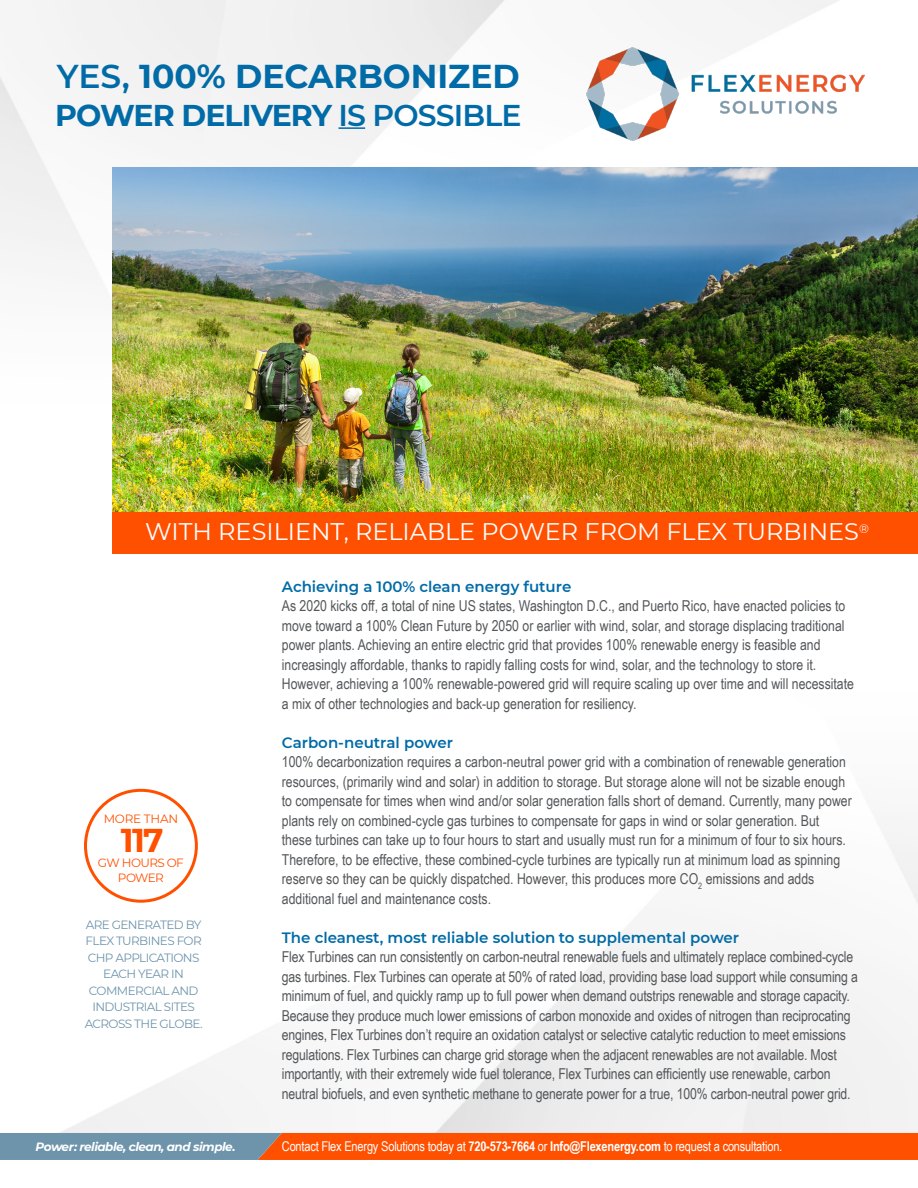
<style>
.page{position:relative;width:918px;height:1188px;background:#fff}
.page>*{position:absolute;margin:0;border:0;box-sizing:border-box;transform-origin:0 0}
.t1{font:700 33px "Montserrat";color:#006ba7}
.t2{font:700 33px "Montserrat";color:#ff5000}
.t3{font:700 30px "Montserrat";letter-spacing:-.03em;color:#006ba7}
.t4{font:24px "Montserrat";color:#fff}
.t5{font:15px/19.5px "Arial Narrow";color:#54575a}
.t6{font:600 15px "Montserrat";color:#006ba7}
.t7{font:13.5px "Arial Narrow";letter-spacing:-.015em;color:#fff}
.t8{font:12px/16.5px "Montserrat";letter-spacing:-.05em;color:#6e94ab;text-align:center}
.t9{font:italic 700 12px "Montserrat";letter-spacing:-.04em;color:#fff}
.t10{font:12px/15px "Montserrat";letter-spacing:-.05em;color:#ff5000;text-align:center}
.t11{font:12px "Montserrat";letter-spacing:-.02em;color:#ff5000}
.s1{font-weight:600}
.s2{font-weight:700}
</style>
<div class="page">
<img style="left:0;top:0;width:918px;height:1133px">
<svg style="left:0;top:1133px;width:918px;height:27px;background:#d46432"></svg>
<img style="left:113px;top:168px;width:805px;height:344px">
<div style="left:84px;top:789px;width:114px;height:114px;border:3px solid #ff5000;border-radius:50%"></div>
<hr style="left:339px;top:127px;width:26px;height:2px;background:#006ba7">
<img style="left:587px;top:48px;width:277px;height:92px">
<div style="left:113px;top:512px;width:805px;height:42px;background:#ff5000"></div>
<p class="t1" style="left:57px;top:53px;width:464px"><span class="s1">YES,</span> 100% DECARBONIZED</p>
<p class="t3" style="left:55px;top:94px;width:468px">POWER DELIVERY <span class="s1">IS POSSIBLE</span></p>
<p class="t4" style="left:145px;top:515px;width:725px">WITH RESILIENT, RELIABLE POWER FROM FLEX TURBINES<sup>®</sup></p>
<p class="t11" style="left:104px;top:811px;width:76px">MORE THAN</p>
<p class="t2" style="left:121px;top:817px;width:44px">117</p>
<p class="t10" style="left:98px;top:855px;width:87px">GW HOURS OF<br>POWER</p>
<p class="t8" style="left:85px;top:916px;width:119px">ARE GENERATED BY<br>FLEX TURBINES FOR<br>CHP APPLICATIONS<br>EACH YEAR IN<br>COMMERCIAL AND<br>INDUSTRIAL SITES<br>ACROSS THE GLOBE.</p>
<p class="t9" style="left:36px;top:1138px;width:201px">Power: reliable, clean, and simple.</p>
<p class="t6" style="left:282px;top:576px;width:291px">Achieving a 100% clean energy future</p>
<p class="t5" style="left:282px;top:596px;width:574px">As 2020 kicks off, a total of nine US states, Washington D.C., and Puerto Rico, have enacted policies to move toward a 100% Clean Future by 2050 or earlier with wind, solar, and storage displacing traditional power plants. Achieving an entire electric grid that provides 100% renewable energy is feasible and increasingly affordable, thanks to rapidly falling costs for wind, solar, and the technology to store it.<br>However, achieving a 100% renewable-powered grid will require scaling up over time and will necessitate a mix of other technologies and back-up generation for resiliency.</p>
<p class="t6" style="left:282px;top:732px;width:173px">Carbon-neutral power</p>
<p class="t5" style="left:282px;top:752px;width:572px">100% decarbonization requires a carbon-neutral power grid with a combination of renewable generation resources, (primarily wind and solar) in addition to storage. But storage alone will not be sizable enough to compensate for times when wind and/or solar generation falls short of demand. Currently, many power plants rely on combined-cycle gas turbines to compensate for gaps in wind or solar generation. But these turbines can take up to four hours to start and usually must run for a minimum of four to six hours.<br>Therefore, to be effective, these combined-cycle turbines are typically run at minimum load as spinning reserve so they can be quickly dispatched. However, this produces more CO<sub>2</sub> emissions and adds additional fuel and maintenance costs.</p>
<p class="t6" style="left:282px;top:927px;width:459px">The cleanest, most reliable solution to supplemental power</p>
<p class="t5" style="left:282px;top:947px;width:578px">Flex Turbines can run consistently on carbon-neutral renewable fuels and ultimately replace combined-cycle gas turbines. Flex Turbines can operate at 50% of rated load, providing base load support while consuming a minimum of fuel, and quickly ramp up to full power when demand outstrips renewable and storage capacity.<br>Because they produce much lower emissions of carbon monoxide and oxides of nitrogen than reciprocating engines, Flex Turbines don’t require an oxidation catalyst or selective catalytic reduction to meet emissions regulations. Flex Turbines can charge grid storage when the adjacent renewables are not available. Most importantly, with their extremely wide fuel tolerance, Flex Turbines can efficiently use renewable, carbon neutral biofuels, and even synthetic methane to generate power for a true, 100% carbon-neutral power grid.</p>
<p class="t7" style="left:282px;top:1137px;width:502px">Contact Flex Energy Solutions today at <span class="s2">720-573-7664</span> or <span class="s2">Info@Flexenergy.com</span> to request a consultation.</p>
</div>
